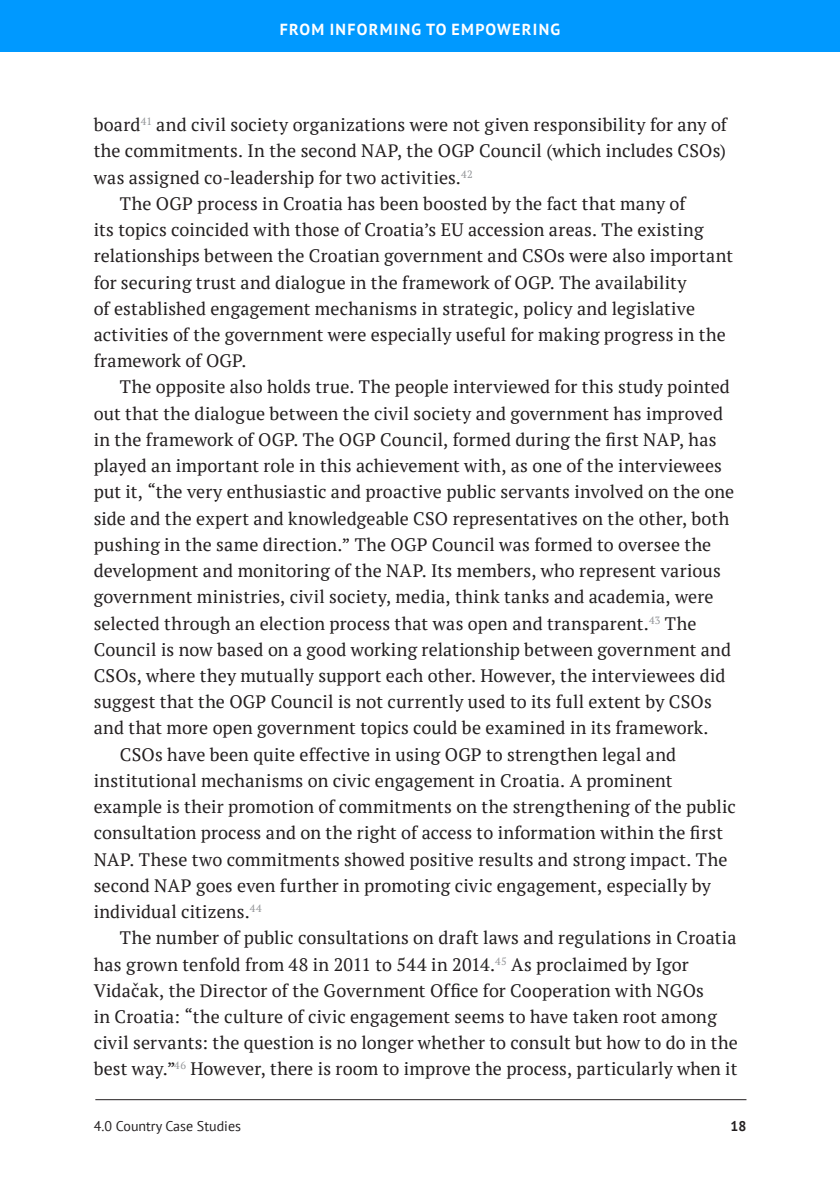
<style>
.page{position:relative;width:840px;height:1191px;background:#fff}
.page>*{position:absolute;margin:0;border:0;box-sizing:border-box;transform-origin:0 0}
.t1{font:18px/26.2px "PT Serif";letter-spacing:.01em;color:#231f20}
.t2{font:700 16px "PT Sans";letter-spacing:.08em;color:#fff}
.t3{font:14px "PT Sans";color:#231f20}
.t4{font:700 14px "PT Sans";color:#231f20}
</style>
<div class="page">
<div style="left:0;top:0;width:839px;height:52px;background:#09f"></div>
<hr style="left:95px;top:1099px;width:651px;height:1px;background:#231f20">
<p class="t2" style="left:279px;top:18px;width:282px">FROM INFORMING TO EMPOWERING</p>
<p class="t1" style="left:94px;top:111px;width:634px;text-align:justify">board<sup>41</sup> and civil society organizations were not given responsibility for any of the commitments. In the second NAP, the OGP Council (which includes CSOs) was assigned co-leadership for two activities.<sup>42</sup></p>
<p class="t1" style="left:94px;top:190px;width:640px;text-indent:26px">The OGP process in Croatia has been boosted by the fact that many of<br>its topics coincided with those of Croatia’s EU accession areas. The existing relationships between the Croatian government and CSOs were also important for securing trust and dialogue in the framework of OGP. The availability<br>of established engagement mechanisms in strategic, policy and legislative activities of the government were especially useful for making progress in the framework of OGP.</p>
<p class="t1" style="left:94px;top:374px;width:641px;text-indent:26px">The opposite also holds true. The people interviewed for this study pointed out that the dialogue between the civil society and government has improved in the framework of OGP. The OGP Council, formed during the first NAP, has played an important role in this achievement with, as one of the interviewees put it, “the very enthusiastic and proactive public servants involved on the one side and the expert and knowledgeable CSO representatives on the other, both pushing in the same direction.” The OGP Council was formed to oversee the development and monitoring of the NAP. Its members, who represent various government ministries, civil society, media, think tanks and academia, were selected through an election process that was open and transparent.<sup>43</sup> The Council is now based on a good working relationship between government and CSOs, where they mutually support each other. However, the interviewees did suggest that the OGP Council is not currently used to its full extent by CSOs and that more open government topics could be examined in its framework.</p>
<p class="t1" style="left:94px;top:741px;width:643px;text-indent:26px">CSOs have been quite effective in using OGP to strengthen legal and institutional mechanisms on civic engagement in Croatia. A prominent example is their promotion of commitments on the strengthening of the public consultation process and on the right of access to information within the first NAP. These two commitments showed positive results and strong impact. The second NAP goes even further in promoting civic engagement, especially by individual citizens.<sup>44</sup></p>
<p class="t1" style="left:94px;top:924px;width:645px;text-indent:26px">The number of public consultations on draft laws and regulations in Croatia has grown tenfold from 48 in 2011 to 544 in 2014.<sup>45</sup> As proclaimed by Igor Vidačak, the Director of the Government Office for Cooperation with NGOs<br>in Croatia: “the culture of civic engagement seems to have taken root among civil servants: the question is no longer whether to consult but how to do in the best way.”<sup>46</sup> However, there is room to improve the process, particularly when it</p>
<p class="t3" style="left:94px;top:1117px;width:148px">4.0 Country Case Studies</p>
<p class="t4" style="left:730px;top:1117px;width:17px">18</p>
</div>
